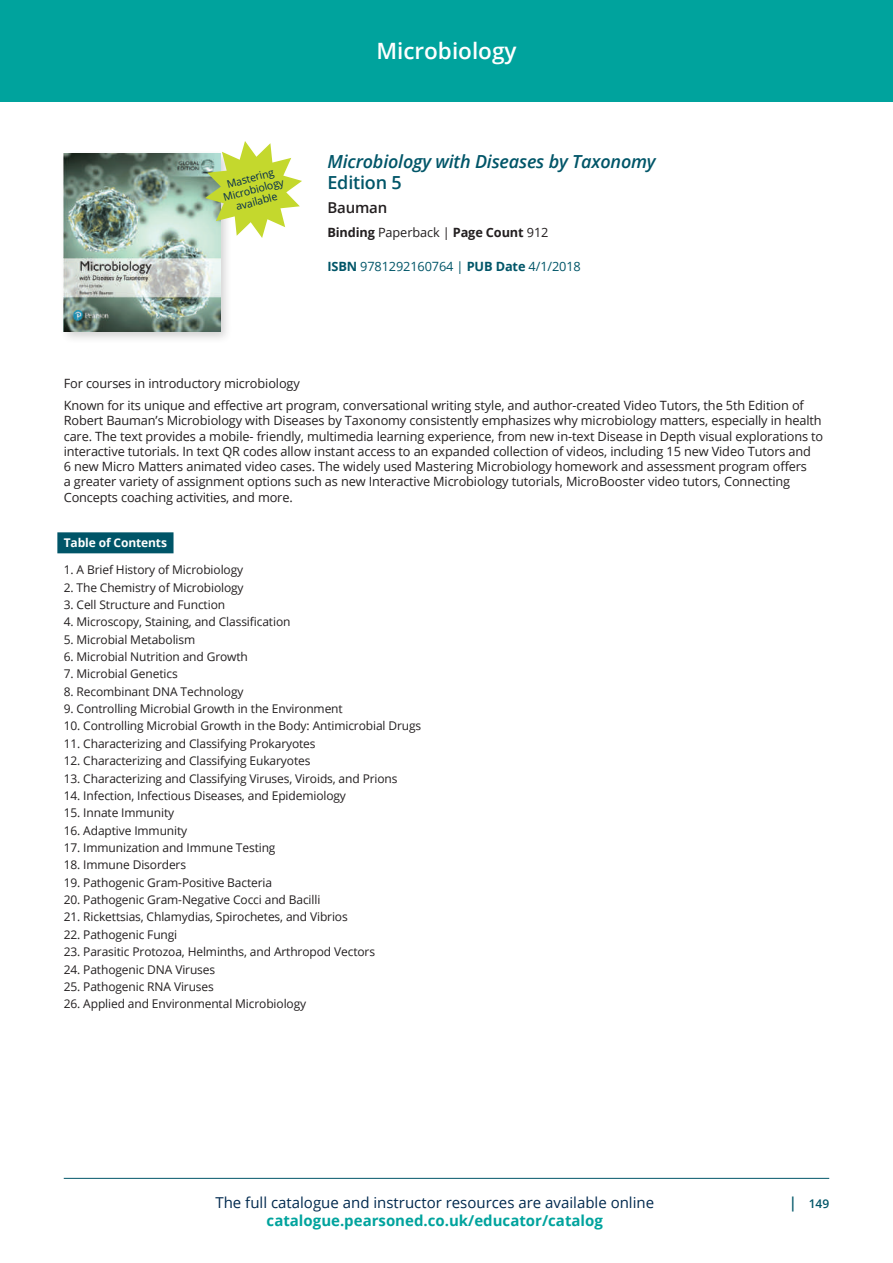
<style>
.page{position:relative;width:893px;height:1263px;background:#fff}
.page>*{position:absolute;margin:0;border:0;box-sizing:border-box;transform-origin:0 0}
.t1{font:600 22.5px "Open Sans";color:#fff}
.t2{font:italic 600 18px/21px "Open Sans";letter-spacing:-.01em;color:#005568}
.t3{font:15px "Open Sans";color:#00294e}
.t4{font:700 15px "Open Sans";color:#00a39d}
.t5{font:600 15px "Open Sans";letter-spacing:-.01em;color:#231f20}
.t6{font:12.75px/15.3px "Open Sans";letter-spacing:-.01em;color:#231f20}
.t7{font:12.75px "Open Sans";letter-spacing:-.01em;color:#005568}
.t8{font:700 12.75px "Open Sans";letter-spacing:-.01em;color:#231f20}
.t9{font:12px "Open Sans";letter-spacing:-.01em;color:#231f20}
.t10{font:700 12px "Open Sans";letter-spacing:-.01em;color:#fff}
.t11{font:600 12px "Open Sans";color:#005568}
.t12{font:10.5px/12px "Open Sans";color:#00294e;text-align:center}
.s1{font-style:normal}
.s2{font-weight:400}
.s3{font-weight:700}
.s4{font-size:15px}
</style>
<div class="page">
<div style="left:0;top:0;width:893px;height:102px;background:#00a39d"></div>
<hr style="left:64px;top:1178px;width:765px;height:1px;background:#005568">
<div style="left:60px;top:150px;width:173px;height:194px;background:#231f20;opacity:.2"></div>
<img style="left:64px;top:154px;width:156px;height:177px">
<svg style="left:205px;top:141px;width:97px;height:97px"></svg>
<div style="left:57px;top:532px;width:116px;height:21px;background:#005568"></div>
<p class="t12" style="left:219px;top:180px;width:64px;rotate:-15deg">Mastering<br>Microbiology available</p>
<p class="t1" style="left:376px;top:35px;width:142px">Microbiology</p>
<p class="t2" style="left:327px;top:150px;width:330px">Microbiology with Diseases by Taxonomy<br><span class="s1">Edition 5</span></p>
<p class="t5" style="left:327px;top:197px;width:61px">Bauman</p>
<p class="t8" style="left:327px;top:223px;width:222px">Binding <span class="s2">Paperback |</span> Page Count <span class="s2">912</span></p>
<p class="t7" style="left:327px;top:258px;width:255px"><span class="s3">ISBN</span> 9781292160764 | <span class="s3">PUB Date</span> 4/1/2018</p>
<p class="t6" style="left:64px;top:372px;width:742px;line-height:21.8px">For courses in introductory microbiology<br>Known for its unique and effective art program, conversational writing style, and author-created Video Tutors, the 5th Edition of</p>
<p class="t6" style="left:64px;top:413px;width:761px">Robert Bauman’s Microbiology with Diseases by Taxonomy consistently emphasizes why microbiology matters, especially in health care. The text provides a mobile- friendly, multimedia learning experience, from new in-text Disease in Depth visual explorations to interactive tutorials. In text QR codes allow instant access to an expanded collection of videos, including 15 new Video Tutors and<br>6 new Micro Matters animated video cases. The widely used Mastering Microbiology homework and assessment program offers<br>a greater variety of assignment options such as new Interactive Microbiology tutorials, MicroBooster video tutors, Connecting Concepts coaching activities, and more.</p>
<p class="t10" style="left:64px;top:534px;width:105px">Table of Contents</p>
<p class="t9" style="left:64px;top:561px;width:181px">1. A Brief History of Microbiology</p>
<p class="t9" style="left:64px;top:579px;width:181px">2. The Chemistry of Microbiology</p>
<p class="t9" style="left:64px;top:596px;width:163px">3. Cell Structure and Function</p>
<p class="t9" style="left:64px;top:614px;width:228px">4. Microscopy, Staining, and Classification</p>
<p class="t9" style="left:64px;top:631px;width:133px">5. Microbial Metabolism</p>
<p class="t9" style="left:64px;top:648px;width:186px">6. Microbial Nutrition and Growth</p>
<p class="t9" style="left:64px;top:666px;width:115px">7. Microbial Genetics</p>
<p class="t9" style="left:64px;top:683px;width:181px">8. Recombinant DNA Technology</p>
<p class="t9" style="left:64px;top:700px;width:280px">9. Controlling Microbial Growth in the Environment</p>
<p class="t9" style="left:64px;top:718px;width:359px">10. Controlling Microbial Growth in the Body: Antimicrobial Drugs</p>
<p class="t9" style="left:64px;top:735px;width:253px">11. Characterizing and Classifying Prokaryotes</p>
<p class="t9" style="left:64px;top:752px;width:248px">12. Characterizing and Classifying Eukaryotes</p>
<p class="t9" style="left:64px;top:770px;width:335px">13. Characterizing and Classifying Viruses, Viroids, and Prions</p>
<p class="t9" style="left:64px;top:787px;width:284px">14. Infection, Infectious Diseases, and Epidemiology</p>
<p class="t9" style="left:64px;top:805px;width:112px">15. Innate Immunity</p>
<p class="t9" style="left:64px;top:822px;width:125px">16. Adaptive Immunity</p>
<p class="t9" style="left:64px;top:839px;width:213px">17. Immunization and Immune Testing</p>
<p class="t9" style="left:64px;top:857px;width:124px">18. Immune Disorders</p>
<p class="t9" style="left:64px;top:874px;width:210px">19. Pathogenic Gram-Positive Bacteria</p>
<p class="t9" style="left:64px;top:891px;width:258px">20. Pathogenic Gram-Negative Cocci and Bacilli</p>
<p class="t9" style="left:64px;top:909px;width:286px">21. Rickettsias, Chlamydias, Spirochetes, and Vibrios</p>
<p class="t9" style="left:64px;top:926px;width:115px">22. Pathogenic Fungi</p>
<p class="t9" style="left:64px;top:943px;width:313px">23. Parasitic Protozoa, Helminths, and Arthropod Vectors</p>
<p class="t9" style="left:64px;top:961px;width:153px">24. Pathogenic DNA Viruses</p>
<p class="t9" style="left:64px;top:978px;width:152px">25. Pathogenic RNA Viruses</p>
<p class="t9" style="left:64px;top:996px;width:244px">26. Applied and Environmental Microbiology</p>
<p class="t3" style="left:215px;top:1192px;width:440px">The full catalogue and instructor resources are available online</p>
<p class="t11" style="left:789px;top:1195px;width:42px"><span class="s4">|</span> 149</p>
<p class="t4" style="left:267px;top:1210px;width:338px">catalogue.pearsoned.co.uk/educator/catalog</p>
</div>
